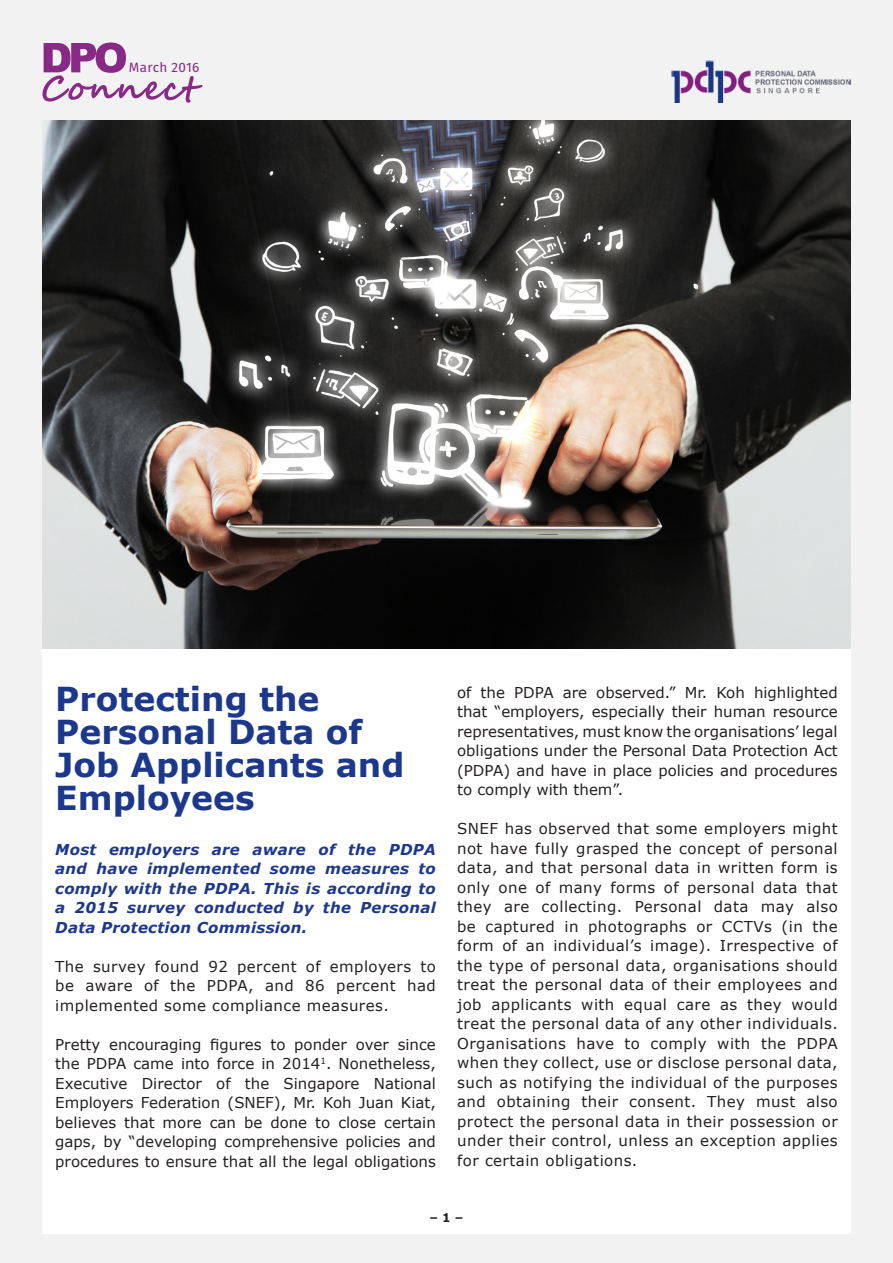
<style>
.page{position:relative;width:893px;height:1263px;background:#f2f2f2}
.page>*{position:absolute;margin:0;border:0;box-sizing:border-box;transform-origin:0 0}
.t1{font:700 33px/33px "Verdana";color:#1c388c}
.t2{font:15px/19.5px "Verdana";letter-spacing:.01em;color:#231f20;text-align:justify}
.t3{font:italic 700 15px/19.5px "Verdana";letter-spacing:.02em;color:#1c388c;text-align:justify}
.t4{font:13.5px "Fira Sans";letter-spacing:.02em;color:#872985}
.t5{font:700 12px "Verdana";color:#231f20}
</style>
<div class="page">
<div style="left:43px;top:639px;width:807px;height:594px;background:#fff"></div>
<img style="left:671px;top:60px;width:179px;height:43px">
<img style="left:43px;top:121px;width:807px;height:527px">
<svg style="left:43px;top:43px;width:159px;height:60px"></svg>
<p class="t4" style="left:129px;top:57px;width:72px">March 2016</p>
<p class="t1" style="left:55px;top:682px;width:351px">Protecting the<br>Personal Data of<br>Job Applicants and<br>Employees</p>
<p class="t3" style="left:55px;top:839px;width:382px">Most employers are aware of the PDPA and have implemented some measures to comply with the PDPA. This is according to a 2015 survey conducted by the Personal Data Protection Commission.</p>
<p class="t2" style="left:55px;top:956px;width:382px">The survey found 92 percent of employers to be aware of the PDPA, and 86 percent had implemented some compliance measures.</p>
<p class="t2" style="left:55px;top:1034px;width:382px">Pretty encouraging figures to ponder over since the PDPA came into force in 2014<sup>1</sup>. Nonetheless, Executive Director of the Singapore National Employers Federation (SNEF), Mr. Koh Juan Kiat, believes that more can be done to close certain gaps, by “developing comprehensive policies and procedures to ensure that all the legal obligations</p>
<p class="t2" style="left:457px;top:682px;width:382px">of the PDPA are observed.” Mr. Koh highlighted that “employers, especially their human resource representatives, must know the organisations’ legal obligations under the Personal Data Protection Act (PDPA) and have in place policies and procedures to comply with them”.</p>
<p class="t2" style="left:457px;top:819px;width:382px">SNEF has observed that some employers might not have fully grasped the concept of personal data, and that personal data in written form is only one of many forms of personal data that they are collecting. Personal data may also be captured in photographs or CCTVs (in the form of an individual’s image). Irrespective of the type of personal data, organisations should treat the personal data of their employees and job applicants with equal care as they would treat the personal data of any other individuals.<br>Organisations have to comply with the PDPA when they collect, use or disclose personal data, such as notifying the individual of the purposes and obtaining their consent. They must also protect the personal data in their possession or under their control, unless an exception applies for certain obligations.</p>
<p class="t5" style="left:430px;top:1209px;width:35px">– 1 –</p>
</div>
